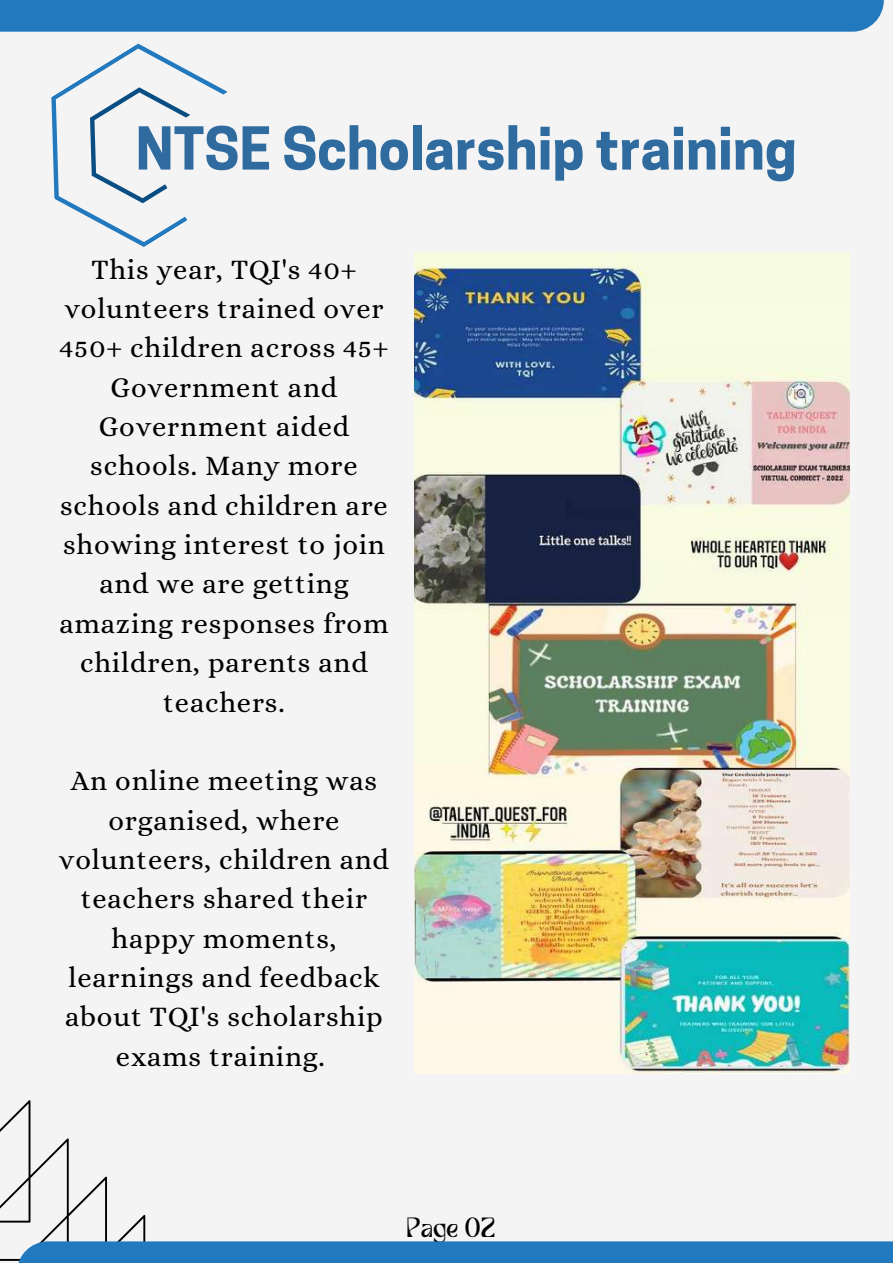
<style>
.page{position:relative;width:893px;height:1264px;background:#fff}
.page>*{position:absolute;margin:0;border:0;box-sizing:border-box;transform-origin:0 0}
.t1{font:700 55.5px "Cooper Hewitt";color:#2f6b9f}
.t2{font:28.5px/39.3px "Alice";letter-spacing:.03em;color:#000;text-align:center}
.t3{font:19.5px "TANPARADISO";color:#000}
</style>
<div class="page">
<div style="left:0;top:0;width:892px;height:1262px;background:#f4f4f4"></div>
<img style="left:414px;top:252px;width:435px;height:821px">
<svg style="left:51px;top:43px;width:176px;height:204px"></svg>
<svg style="left:65px;top:72px;width:152px;height:146px"></svg>
<div style="left:0;top:0;width:883px;height:32px;background:#2379be"></div>
<svg style="left:0;top:1100px;width:892px;height:162px"></svg>
<h1 class="t1" style="left:136px;top:128px;width:662px">NTSE Scholarship training</h1>
<p class="t2" style="left:59px;top:249px;width:330px">This year, TQI's 40+ volunteers trained over<br>450+ children across 45+<br>Government and<br>Government aided schools. Many more schools and children are showing interest to join and we are getting amazing responses from children, parents and teachers.</p>
<p class="t2" style="left:59px;top:761px;width:331px">An online meeting was organised, where volunteers, children and teachers shared their happy moments, learnings and feedback about TQI's scholarship exams training.</p>
<p class="t3" style="left:406px;top:1217px;width:90px">Page 02</p>
</div>
